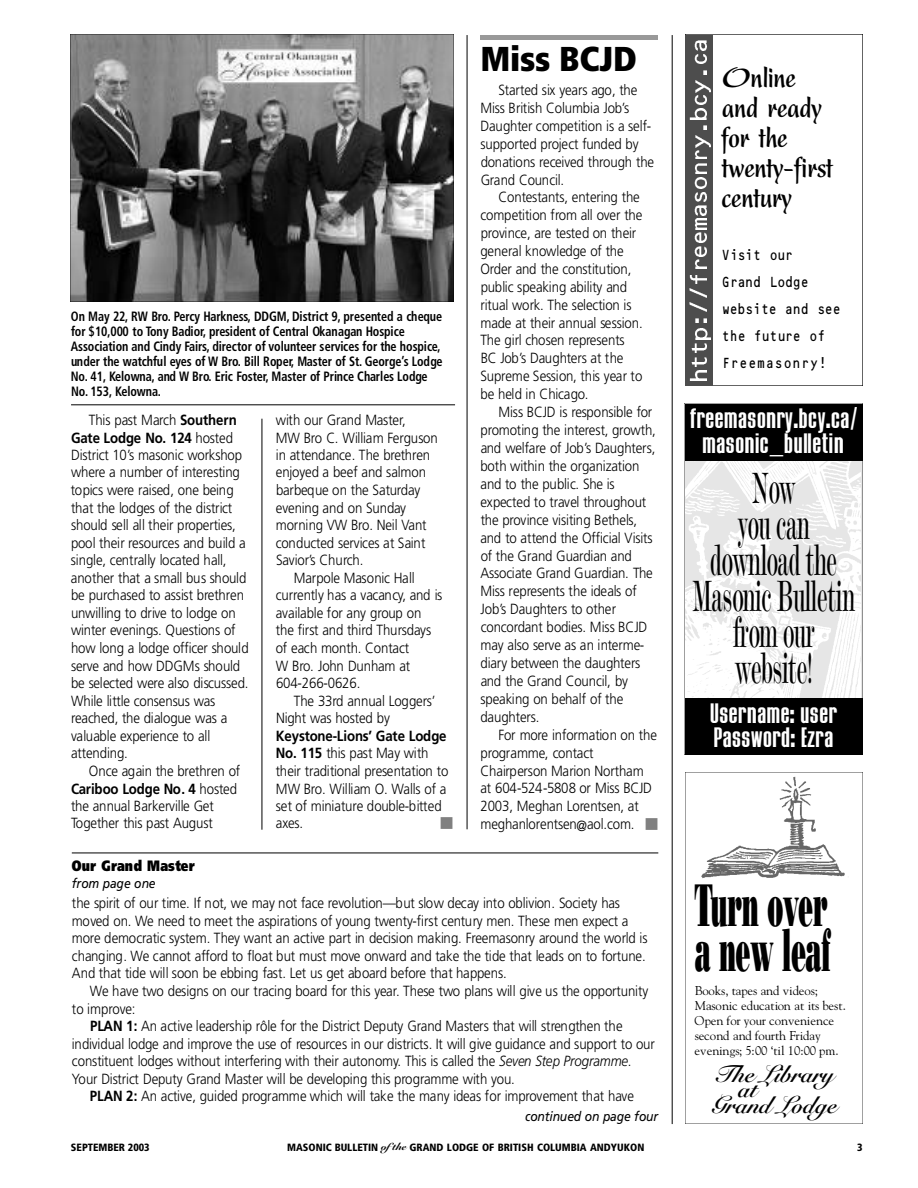
<style>
.page{position:relative;width:918px;height:1188px;background:#fff}
.page>*{position:absolute;margin:0;border:0;box-sizing:border-box;transform-origin:0 0}
.t1{font:60px/45px "Bodoni Poster";letter-spacing:-.02em;color:#000;scale:.4 1}
.t2{font:45px/36px "Modern 20 BT Roman B";letter-spacing:-.035em;color:#000;text-align:center;scale:.5 1}
.t3{font:900 condensed 34.5px "Frutiger";letter-spacing:-.01em;color:#000}
.t4{font:700 condensed 31.5px/30px "Present";letter-spacing:-.01em;color:#000}
.t5{font:27px/25.5px "New Compact";letter-spacing:.03em;color:#fff;text-align:center}
.t6{font:24px "Snell Roundhand Bold Script";letter-spacing:-.015em;color:#000}
.t7{font:15px/27px "OCRB";letter-spacing:-.07em;color:#000;scale:.8 1}
.t8{font:900 15px "Frutiger";letter-spacing:.015em;color:#000;scale:.8 1}
.t9{font:300 14.7px/17.5px "Frutiger";letter-spacing:-.01em;color:#000;scale:.9 1}
.t10{font:700 condensed 13.5px/15px "Frutiger";letter-spacing:-.005em;color:#000;scale:.9 1}
.t11{font:italic 13.5px "Frutiger";letter-spacing:-.015em;color:#000;scale:.9 1}
.t12{font:italic 13.5px "Frutiger";letter-spacing:.005em;color:#000;scale:.9 1}
.t13{font:12.75px/15px "Goudy";color:#000}
.t14{font:900 condensed 10.5px "Frutiger";color:#000}
.s1{font-weight:700}
.s2{font-style:italic}
.s3{font-family:"Frutiger";font-weight:700}
.s4{font-family:"Snell Roundhand Black Script";font-weight:400;font-stretch:normal}
</style>
<div class="page">
<hr style="left:480px;top:35px;width:178px;height:4px;background:#999">
<hr style="left:262px;top:419px;width:1px;height:411px;background:#000">
<hr style="left:467px;top:35px;width:1px;height:794px;background:#000">
<hr style="left:672px;top:35px;width:1px;height:1089px;background:#000">
<img style="left:685px;top:35px;width:178px;height:351px">
<div style="left:686px;top:35px;width:27px;height:351px;background:#4d4d4d"></div>
<img style="left:689px;top:371px;width:17px;height:9px">
<img style="left:691px;top:357px;width:16px;height:9px">
<img style="left:691px;top:344px;width:16px;height:8px">
<img style="left:695px;top:329px;width:15px;height:10px">
<img style="left:695px;top:318px;width:11px;height:4px">
<img style="left:689px;top:302px;width:17px;height:9px">
<img style="left:689px;top:288px;width:17px;height:9px">
<img style="left:689px;top:275px;width:17px;height:9px">
<img style="left:695px;top:260px;width:11px;height:9px">
<img style="left:694px;top:246px;width:13px;height:11px">
<img style="left:694px;top:232px;width:13px;height:11px">
<img style="left:695px;top:219px;width:11px;height:11px">
<img style="left:694px;top:206px;width:13px;height:10px">
<img style="left:694px;top:192px;width:13px;height:9px">
<img style="left:694px;top:177px;width:13px;height:11px">
<img style="left:695px;top:164px;width:11px;height:10px">
<img style="left:695px;top:150px;width:11px;height:9px">
<img style="left:695px;top:135px;width:15px;height:12px">
<svg style="left:703px;top:125px;width:3px;height:5px"></svg>
<img style="left:689px;top:109px;width:18px;height:10px">
<img style="left:694px;top:96px;width:13px;height:9px">
<img style="left:695px;top:80px;width:15px;height:12px">
<svg style="left:703px;top:70px;width:3px;height:5px"></svg>
<img style="left:694px;top:54px;width:13px;height:9px">
<img style="left:694px;top:40px;width:13px;height:10px">
<img style="left:685px;top:773px;width:178px;height:351px">
<img style="left:71px;top:35px;width:382px;height:267px">
<hr style="left:71px;top:405px;width:384px;height:1px;background:#000">
<img style="left:685px;top:404px;width:177px;height:351px">
<hr style="left:72px;top:853px;width:586px;height:1px;background:#000">
<p class="t10" style="left:71px;top:310px;width:415px">On May 22, RW Bro. Pe rcy Harkness, D D G M , District 9, p resented a cheque for $10,000 to Tony Badior, p resident of Central Okanagan Hospice Association and Cindy Fa i rs, d i rector of volunteer services for the hospice, under the watchful eyes of W Bro. Bill Roper, Master of St. G e o rg e ’s Lodge N o. 4 1 , Ke l o w n a , and W Bro. Eric Fo s t e r, Master of Prince Charles Lodge<br>N o.1 5 3 , Ke l o w n a .</p>
<p class="t9" style="left:71px;top:412px;width:199px;text-indent:18px">This past March <span class="s1">S o u t h e rn<br>Gate Lodge No. 124</span> h o s t e d<br>District 10’s masonic workshop w h e re a number of intere s t i n g topics were raised, one being that the lodges of the district should sell all their pro p e rt i e s , pool their re s o u rces and build a single, centrally located hall, another that a small bus should be purchased to assist bre t h re n unwilling to drive to lodge on winter evenings. Questions of how long a lodge officer should s e rve and how DDGMs should be selected were also discussed.<br>While little consensus was reached, the dialogue was a valuable experience to all<br>a t t e n d i n g .</p>
<p class="t9" style="left:71px;top:763px;width:189px;text-indent:18px">Once again the bre t h ren of<br><span class="s1">Cariboo Lodge No. 4</span> h o s t e d the annual Barkerville Get<br>Together this past August</p>
<p class="t9" style="left:276px;top:412px;width:146px">with our Grand Master,</p>
<p class="t9" style="left:276px;top:430px;width:182px">MW Bro C. William Ferguson</p>
<p class="t9" style="left:276px;top:447px;width:173px">in attendance. The bre t h re n</p>
<p class="t9" style="left:276px;top:465px;width:168px">enjoyed a beef and salmon</p>
<p class="t9" style="left:276px;top:482px;width:162px">barbeque on the Saturd a y</p>
<p class="t9" style="left:276px;top:500px;width:146px">evening and on Sunday</p>
<p class="t9" style="left:276px;top:518px;width:169px">m o rning VW Bro. Neil Va n t</p>
<p class="t9" style="left:276px;top:535px;width:168px">conducted services at Saint</p>
<p class="t9" style="left:276px;top:552px;width:99px">S a v i o r’s Churc h .</p>
<p class="t9" style="left:294px;top:570px;width:136px">Marpole Masonic Hall</p>
<p class="t9" style="left:276px;top:588px;width:187px">c u rrently has a vacancy, and is</p>
<p class="t9" style="left:276px;top:605px;width:163px">available for any group on</p>
<p class="t9" style="left:276px;top:623px;width:174px">the first and third Thursdays</p>
<p class="t9" style="left:276px;top:640px;width:150px">of each month. Contact</p>
<p class="t9" style="left:276px;top:658px;width:151px">W Bro. John Dunham at</p>
<p class="t9" style="left:276px;top:675px;width:95px">6 0 4 - 2 6 6 - 0 6 2 6 .</p>
<p class="t9" style="left:294px;top:693px;width:159px">The 33rd annual Loggers’</p>
<p class="t9" style="left:276px;top:710px;width:128px">Night was hosted by</p>
<p class="t9" style="left:276px;top:728px;width:193px"><span class="s1">Keystone-Lions’ Gate Lodge<br>No. 115</span> this past May with their traditional presentation to<br>MW Bro. William O. Walls of a set of miniature double-bitted a x e s .</p>
<h3 class="t3" style="left:481px;top:45px;width:158px">Miss BCJD</h3>
<p class="t9" style="left:480px;top:82px;width:195px;line-height:18px;text-indent:18px">S t a rted six years ago, the<br>Miss British Columbia Job’s<br>Daughter competition is a self&shy;s u p p o rted project funded by donations received through the<br>Grand Council.</p>
<p class="t9" style="left:480px;top:189px;width:182px;line-height:18px;text-indent:18px">Contestants, entering the competition from all over the p rovince, are tested on their general knowledge of the<br>O rder and the constitution, public speaking ability and ritual work. The selection is made at their annual session.<br>The girl chosen re p resents<br>BC Job’s Daughters at the<br>S u p reme Session, this year to be held in Chicago.</p>
<p class="t9" style="left:480px;top:404px;width:197px;text-indent:18px">Miss BCJD is responsible for p romoting the interest, gro w t h , and welfare of Job’s Daughters, both within the org a n i z a t i o n and to the public. She is expected to travel thro u g h o u t the province visiting Bethels, and to attend the Official Vi s i t s of the Grand Guardian and<br>Associate Grand Guardian. The<br>Miss re p resents the ideals of<br>J o b ’s Daughters to other<br>c o n c o rdant bodies. Miss BCJD may also serve as an interm e-<br>d i a ry between the daughters and the Grand Council, by speaking on behalf of the daughters.</p>
<p class="t9" style="left:480px;top:727px;width:198px;line-height:18px;text-indent:18px">For more information on the p rogramme, contact<br>Chairperson Marion Nort h a m at 604-524-5808 or Miss BCJD<br>2003, Meghan Lorentsen, at<br>m e g h a n l o re n t s e n@a o l . c o m .</p>
<p class="t8" style="left:72px;top:860px;width:155px">Our Grand Master</p>
<p class="t12" style="left:72px;top:878px;width:95px">f rom page one</p>
<p class="t9" style="left:72px;top:896px;width:642px">the spirit of our time. If not, we may not face revolution—but slow decay into oblivion. Society has moved on. We need to meet the aspirations of young twenty-first century men. These men expect a<br>m o re democratic system. They want an active part in decision making. Fre e m a s o n ry around the world is changing. We cannot aff o rd to float but must move onward and take the tide that leads on to fort u n e .<br>And that tide will soon be ebbing fast. Let us get aboard before that happens.</p>
<p class="t9" style="left:90px;top:983px;width:622px">We have two designs on our tracing board for this year. These two plans will give us the opport u n i t y</p>
<p class="t9" style="left:72px;top:1001px;width:72px">to impro v e :</p>
<p class="t9" style="left:90px;top:1018px;width:593px"><span class="s1">PLAN 1:</span> An active leadership rôle for the District Deputy Grand Masters that will strengthen the</p>
<p class="t9" style="left:72px;top:1036px;width:650px">individual lodge and improve the use of re s o u rces in our districts. It will give guidance and support to our</p>
<p class="t9" style="left:72px;top:1053px;width:623px">constituent lodges without interfering with their autonomy. This is called the <span class="s2">Seven Step Pro g r a m m e</span>.</p>
<p class="t9" style="left:72px;top:1071px;width:494px">Your District Deputy Grand Master will be developing this programme with you.</p>
<p class="t9" style="left:90px;top:1089px;width:606px"><span class="s1">PLAN 2:</span> An active, guided programme which will take the many ideas for improvement that have</p>
<p class="t11" style="left:525px;top:1110px;width:149px">continued on page four</p>
<h3 class="t4" style="left:722px;top:66px;width:113px">Online and ready for the<br>t w e n t y - fir s t c e n t u r y</h3>
<p class="t7" style="left:722px;top:242px;width:151px">Visit our<br>Grand Lodge website and see the future of<br>F r e e m a s o n r y !</p>
<h3 class="t5" style="left:691px;top:406px;width:167px">f r e e m a s o n r y . b c y . c a / m a s o n i c<span class="s3">_</span>b u ll e t i n</h3>
<h2 class="t2" style="left:692px;top:474px;width:327px">Now<br>you can download the<br>Masonic Bulletin from our<br>w e b s i t e !</h2>
<h3 class="t5" style="left:711px;top:702px;width:128px;line-height:24px;text-align:left">Username: user<br>Password: Ezra</h3>
<h1 class="t1" style="left:695px;top:888px;width:342px">Turn over a new leaf</h1>
<p class="t13" style="left:695px;top:984px;width:153px">Books, tapes and videos;<br>Masonic education at its best.<br>Open for your convenience second and fourth Friday evenings; 5:00 ‘til 10:00 pm.</p>
<h3 class="t6" style="left:715px;top:1065px;width:121px">The Library</h3>
<h3 class="t6" style="left:738px;top:1080px;width:21px">at</h3>
<h3 class="t6" style="left:712px;top:1096px;width:127px">Grand Lodge</h3>
<p class="t14" style="left:71px;top:1143px;width:80px">SEPTEMBER 2003</p>
<p class="t14" style="left:287px;top:1143px;width:359px">MASONIC BULLETIN <span class="s4">ofthe</span> GRAND LODGE OF BRITISH COLUMBIA ANDYUKON</p>
<p class="t14" style="left:857px;top:1143px;width:7px">3</p>
</div>
